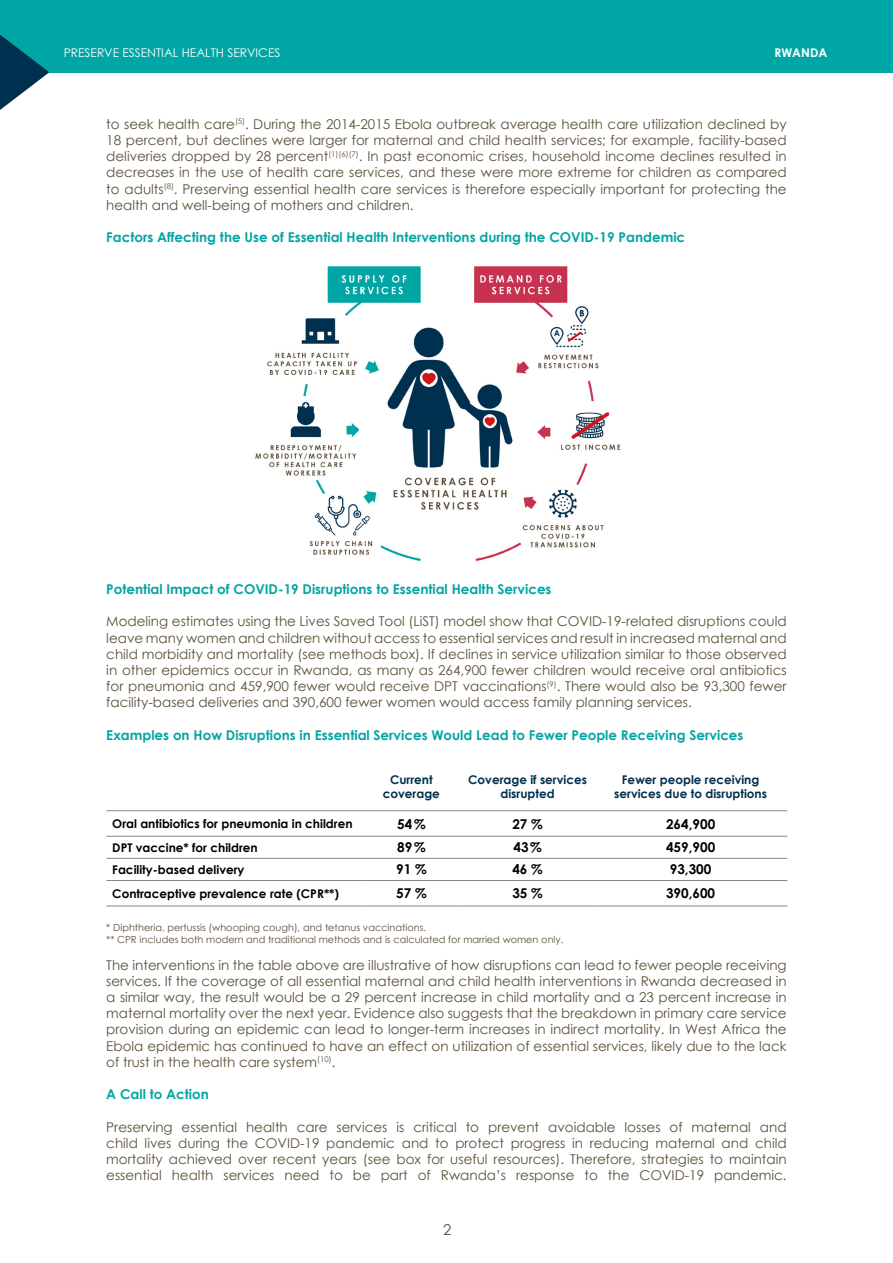
<style>
.page{position:relative;width:893px;height:1263px;background:#fff}
.page>*{position:absolute;margin:0;border:0;box-sizing:border-box;transform-origin:0 0}
.t1{font:15px "Century Gothic";color:#5c5039}
.t2{font:13.5px/16.2px "Century Gothic";color:#5c5039;text-align:justify}
.t3{font:700 13.5px "Century Gothic";color:#00a6a5}
.t4{font:700 13.5px "Century Gothic";color:#000}
.t5{font:700 12px "Century Gothic";color:#000}
.t6{font:700 12px/14.4px "Century Gothic";color:#003050;text-align:center}
.t7{font:12px "Century Gothic";color:#fff}
.t8{font:700 12px "Century Gothic";color:#fff}
.t9{font:9.75px/11.7px "Century Gothic";color:#5c5039}
</style>
<div class="page">
<div style="left:0;top:0;width:893px;height:72px;background:#00a6a5"></div>
<svg style="left:0;top:35px;width:49px;height:75px"></svg>
<img style="left:255px;top:266px;width:366px;height:296px">
<hr style="left:106px;top:810px;width:255px;height:1px;background:#878787">
<hr style="left:361px;top:810px;width:100px;height:1px;background:#878787">
<hr style="left:461px;top:810px;width:133px;height:1px;background:#878787">
<hr style="left:594px;top:810px;width:193px;height:1px;background:#878787">
<hr style="left:106px;top:836px;width:255px;height:1px;background:#878787">
<hr style="left:361px;top:836px;width:100px;height:1px;background:#878787">
<hr style="left:461px;top:836px;width:133px;height:1px;background:#878787">
<hr style="left:594px;top:836px;width:193px;height:1px;background:#878787">
<hr style="left:106px;top:858px;width:255px;height:1px;background:#878787">
<hr style="left:361px;top:858px;width:100px;height:1px;background:#878787">
<hr style="left:461px;top:858px;width:133px;height:1px;background:#878787">
<hr style="left:594px;top:858px;width:193px;height:1px;background:#878787">
<hr style="left:106px;top:880px;width:255px;height:1px;background:#878787">
<hr style="left:361px;top:880px;width:100px;height:1px;background:#878787">
<hr style="left:461px;top:880px;width:133px;height:1px;background:#878787">
<hr style="left:594px;top:880px;width:193px;height:1px;background:#878787">
<hr style="left:106px;top:906px;width:255px;height:1px;background:#878787">
<hr style="left:361px;top:906px;width:100px;height:1px;background:#878787">
<hr style="left:461px;top:906px;width:133px;height:1px;background:#878787">
<hr style="left:594px;top:906px;width:193px;height:1px;background:#878787">
<p class="t7" style="left:64px;top:45px;width:218px">PRESERVE ESSENTIAL HEALTH SERVICES</p>
<p class="t8" style="left:774px;top:44px;width:54px">RWANDA</p>
<p class="t2" style="left:106px;top:116px;width:682px">to seek health care<sup>(5)</sup>. During the 2014-2015 Ebola outbreak average health care utilization declined by 18 percent, but declines were larger for maternal and child health services; for example, facility-based deliveries dropped by 28 percent<sup>(1)(6)(7)</sup>. In past economic crises, household income declines resulted in decreases in the use of health care services, and these were more extreme for children as compared to adults<sup>(8)</sup>. Preserving essential health care services is therefore especially important for protecting the health and well-being of mothers and children.</p>
<p class="t3" style="left:106px;top:227px;width:580px">Factors Affecting the Use of Essential Health Interventions during the COVID-19 Pandemic</p>
<p class="t3" style="left:106px;top:579px;width:447px">Potential Impact of COVID-19 Disruptions to Essential Health Services</p>
<p class="t2" style="left:106px;top:613px;width:682px">Modeling estimates using the Lives Saved Tool (LiST) model show that COVID-19-related disruptions could leave many women and children without access to essential services and result in increased maternal and child morbidity and mortality (see methods box). If declines in service utilization similar to those observed in other epidemics occur in Rwanda, as many as 264,900 fewer children would receive oral antibiotics for pneumonia and 459,900 fewer would receive DPT vaccinations<sup>(9)</sup>. There would also be 93,300 fewer facility-based deliveries and 390,600 fewer women would access family planning services.</p>
<p class="t3" style="left:106px;top:725px;width:639px">Examples on How Disruptions in Essential Services Would Lead to Fewer People Receiving Services</p>
<p class="t6" style="left:383px;top:771px;width:59px">Current coverage</p>
<p class="t6" style="left:468px;top:771px;width:120px">Coverage if services disrupted</p>
<p class="t6" style="left:614px;top:771px;width:154px">Fewer people receiving services due to disruptions</p>
<p class="t5" style="left:112px;top:814px;width:242px">Oral antibiotics for pneumonia in children</p>
<p class="t4" style="left:397px;top:813px;width:30px">54%</p>
<p class="t4" style="left:512px;top:813px;width:32px">27 %</p>
<p class="t4" style="left:666px;top:813px;width:51px">264,900</p>
<p class="t5" style="left:112px;top:838px;width:147px">DPT vaccine* for children</p>
<p class="t4" style="left:397px;top:837px;width:30px">89%</p>
<p class="t4" style="left:513px;top:837px;width:30px">43%</p>
<p class="t4" style="left:666px;top:837px;width:51px">459,900</p>
<p class="t5" style="left:112px;top:860px;width:134px">Facility-based delivery</p>
<p class="t4" style="left:396px;top:859px;width:32px">91 %</p>
<p class="t4" style="left:512px;top:859px;width:32px">46 %</p>
<p class="t4" style="left:670px;top:859px;width:43px">93,300</p>
<p class="t5" style="left:112px;top:884px;width:228px">Contraceptive prevalence rate (CPR**)</p>
<p class="t4" style="left:396px;top:883px;width:32px">57 %</p>
<p class="t4" style="left:512px;top:883px;width:32px">35 %</p>
<p class="t4" style="left:666px;top:883px;width:51px">390,600</p>
<p class="t9" style="left:106px;top:921px;width:459px">* Diphtheria, pertussis (whooping cough), and tetanus vaccinations.<br>** CPR includes both modern and traditional methods and is calculated for married women only.</p>
<p class="t2" style="left:106px;top:956px;width:682px">The interventions in the table above are illustrative of how disruptions can lead to fewer people receiving services. If the coverage of all essential maternal and child health interventions in Rwanda decreased in a similar way, the result would be a 29 percent increase in child mortality and a 23 percent increase in maternal mortality over the next year. Evidence also suggests that the breakdown in primary care service provision during an epidemic can lead to longer-term increases in indirect mortality. In West Africa the Ebola epidemic has continued to have an effect on utilization of essential services, likely due to the lack of trust in the health care system<sup>(10)</sup>.</p>
<p class="t3" style="left:106px;top:1084px;width:104px">A Call to Action</p>
<p class="t2" style="left:106px;top:1118px;width:682px">Preserving essential health care services is critical to prevent avoidable losses of maternal and child lives during the COVID-19 pandemic and to protect progress in reducing maternal and child mortality achieved over recent years (see box for useful resources). Therefore, strategies to maintain essential health services need to be part of Rwanda’s response to the COVID-19 pandemic.</p>
<p class="t1" style="left:443px;top:1219px;width:10px">2</p>
</div>
